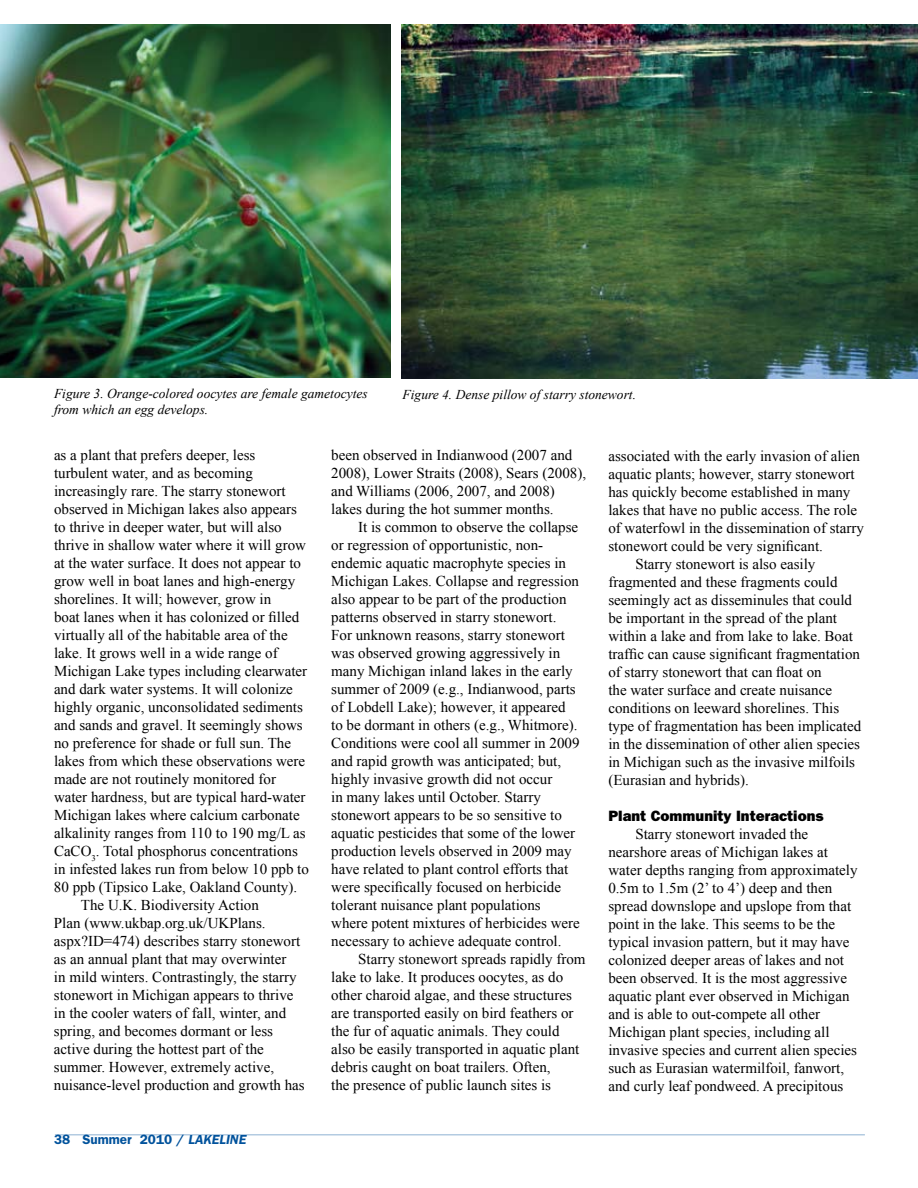
<style>
.page{position:relative;width:918px;height:1188px;background:#fff}
.page>*{position:absolute;margin:0;border:0;box-sizing:border-box;transform-origin:0 0}
.t1{font:15px/18px "Times New Roman";color:#000}
.t2{font:800 15px "Franklin Gothic";color:#000}
.t3{font:italic 13.5px/16.5px "Times New Roman";color:#000}
.t4{font:600 13.5px "Franklin Gothic";color:#00529c}
.s1{font-style:italic}
</style>
<div class="page">
<hr style="left:55px;top:1134px;width:810px;height:2px;background:#b3cbe1">
<img style="left:401px;top:24px;width:517px;height:354px">
<img style="left:0;top:25px;width:391px;height:353px">
<p class="t3" style="left:54px;top:385px;width:315px">Figure 3. Orange-colored oocytes are female gametocytes from which an egg develops.</p>
<p class="t3" style="left:403px;top:386px;width:235px">Figure 4. Dense pillow of starry stonewort.</p>
<p class="t1" style="left:54px;top:446px;width:203px">as a plant that prefers deeper, less</p>
<p class="t1" style="left:54px;top:464px;width:200px">turbulent water, and as becoming</p>
<p class="t1" style="left:54px;top:482px;width:233px">increasingly rare. The starry stonewort</p>
<p class="t1" style="left:54px;top:500px;width:244px">observed in Michigan lakes also appears</p>
<p class="t1" style="left:54px;top:518px;width:229px">to thrive in deeper water, but will also</p>
<p class="t1" style="left:54px;top:536px;width:254px">thrive in shallow water where it will grow</p>
<p class="t1" style="left:54px;top:554px;width:249px">at the water surface. It does not appear to</p>
<p class="t1" style="left:54px;top:572px;width:243px">grow well in boat lanes and high-energy</p>
<p class="t1" style="left:54px;top:590px;width:219px">shorelines. It will; however, grow in</p>
<p class="t1" style="left:54px;top:608px;width:247px">boat lanes when it has colonized or filled</p>
<p class="t1" style="left:54px;top:626px;width:235px">virtually all of the habitable area of the</p>
<p class="t1" style="left:54px;top:644px;width:225px">lake. It grows well in a wide range of</p>
<p class="t1" style="left:54px;top:662px;width:255px">Michigan Lake types including clearwater</p>
<p class="t1" style="left:54px;top:680px;width:240px">and dark water systems. It will colonize</p>
<p class="t1" style="left:54px;top:698px;width:250px">highly organic, unconsolidated sediments</p>
<p class="t1" style="left:54px;top:716px;width:250px">and sands and gravel. It seemingly shows</p>
<p class="t1" style="left:54px;top:734px;width:239px">no preference for shade or full sun. The</p>
<p class="t1" style="left:54px;top:752px;width:253px">lakes from which these observations were</p>
<p class="t1" style="left:54px;top:770px;width:224px">made are not routinely monitored for</p>
<p class="t1" style="left:54px;top:788px;width:253px">water hardness, but are typical hard-water</p>
<p class="t1" style="left:54px;top:806px;width:247px">Michigan lakes where calcium carbonate</p>
<p class="t1" style="left:54px;top:824px;width:253px">alkalinity ranges from 110 to 190 mg/L as</p>
<p class="t1" style="left:54px;top:842px;width:245px">CaCO<sub>3</sub>. Total phosphorus concentrations</p>
<p class="t1" style="left:54px;top:860px;width:256px">in infested lakes run from below 10 ppb to</p>
<p class="t1" style="left:54px;top:878px;width:245px">80 ppb (Tipsico Lake, Oakland County).</p>
<p class="t1" style="left:81px;top:896px;width:179px">The U.K. Biodiversity Action</p>
<p class="t1" style="left:54px;top:914px;width:213px">Plan (www.ukbap.org.uk/UKPlans.</p>
<p class="t1" style="left:54px;top:932px;width:248px">aspx?ID=474) describes starry stonewort</p>
<p class="t1" style="left:54px;top:950px;width:234px">as an annual plant that may overwinter</p>
<p class="t1" style="left:54px;top:968px;width:244px">in mild winters. Contrastingly, the starry</p>
<p class="t1" style="left:54px;top:986px;width:241px">stonewort in Michigan appears to thrive</p>
<p class="t1" style="left:54px;top:1004px;width:234px">in the cooler waters of fall, winter, and</p>
<p class="t1" style="left:54px;top:1022px;width:221px">spring, and becomes dormant or less</p>
<p class="t1" style="left:54px;top:1040px;width:211px">active during the hottest part of the</p>
<p class="t1" style="left:54px;top:1058px;width:222px">summer. However, extremely active,</p>
<p class="t1" style="left:54px;top:1076px;width:252px">nuisance-level production and growth has</p>
<p class="t1" style="left:331px;top:446px;width:256px">been observed in Indianwood (2007 and 2008), Lower Straits (2008), Sears (2008), and Williams (2006, 2007, and 2008) lakes during the hot summer months.</p>
<p class="t1" style="left:331px;top:518px;width:250px;text-indent:27px">It is common to observe the collapse or regression of opportunistic, non&shy;endemic aquatic macrophyte species in Michigan Lakes. Collapse and regression also appear to be part of the production patterns observed in starry stonewort.<br>For unknown reasons, starry stonewort was observed growing aggressively in many Michigan inland lakes in the early summer of 2009 (e.g., Indianwood, parts of Lobdell Lake); however, it appeared to be dormant in others (e.g., Whitmore).<br>Conditions were cool all summer in 2009 and rapid growth was anticipated; but, highly invasive growth did not occur<br>in many lakes until October. Starry stonewort appears to be so sensitive to aquatic pesticides that some of the lower production levels observed in 2009 may have related to plant control efforts that were specifically focused on herbicide tolerant nuisance plant populations where potent mixtures of herbicides were necessary to achieve adequate control.</p>
<p class="t1" style="left:331px;top:950px;width:256px;text-indent:27px">Starry stonewort spreads rapidly from lake to lake. It produces oocytes, as do other charoid algae, and these structures are transported easily on bird feathers or the fur of aquatic animals. They could also be easily transported in aquatic plant debris caught on boat trailers. Often,<br>the presence of public launch sites is</p>
<p class="t1" style="left:608px;top:446px;width:253px">associated with the early invasion of alien</p>
<p class="t1" style="left:608px;top:464px;width:248px">aquatic plants; however, starry stonewort</p>
<p class="t1" style="left:608px;top:482px;width:244px">has quickly become established in many</p>
<p class="t1" style="left:608px;top:500px;width:250px">lakes that have no public access. The role</p>
<p class="t1" style="left:608px;top:518px;width:257px">of waterfowl in the dissemination of starry</p>
<p class="t1" style="left:608px;top:536px;width:216px">stonewort could be very significant.</p>
<p class="t1" style="left:635px;top:554px;width:181px">Starry stonewort is also easily</p>
<p class="t1" style="left:608px;top:572px;width:231px">fragmented and these fragments could</p>
<p class="t1" style="left:608px;top:590px;width:245px">seemingly act as disseminules that could</p>
<p class="t1" style="left:608px;top:608px;width:230px">be important in the spread of the plant</p>
<p class="t1" style="left:608px;top:626px;width:246px">within a lake and from lake to lake. Boat</p>
<p class="t1" style="left:608px;top:644px;width:253px">traffic can cause significant fragmentation</p>
<p class="t1" style="left:608px;top:662px;width:215px">of starry stonewort that can float on</p>
<p class="t1" style="left:608px;top:680px;width:225px">the water surface and create nuisance</p>
<p class="t1" style="left:608px;top:698px;width:232px">conditions on leeward shorelines. This</p>
<p class="t1" style="left:608px;top:716px;width:254px">type of fragmentation has been implicated</p>
<p class="t1" style="left:608px;top:734px;width:253px">in the dissemination of other alien species</p>
<p class="t1" style="left:608px;top:752px;width:248px">in Michigan such as the invasive milfoils</p>
<p class="t1" style="left:608px;top:770px;width:142px">(Eurasian and hybrids).</p>
<p class="t2" style="left:608px;top:807px;width:217px">Plant Community Interactions</p>
<p class="t1" style="left:608px;top:824px;width:251px;text-indent:27px">Starry stonewort invaded the nearshore areas of Michigan lakes at water depths ranging from approximately 0.5m to 1.5m (2’ to 4’) deep and then spread downslope and upslope from that point in the lake. This seems to be the typical invasion pattern, but it may have colonized deeper areas of lakes and not been observed. It is the most aggressive aquatic plant ever observed in Michigan and is able to out-compete all other Michigan plant species, including all invasive species and current alien species such as Eurasian watermilfoil, fanwort, and curly leaf pondweed. A precipitous</p>
<p class="t4" style="left:54px;top:1132px;width:194px">38 Summer 2010 / <span class="s1">LAKELINE</span></p>
</div>
